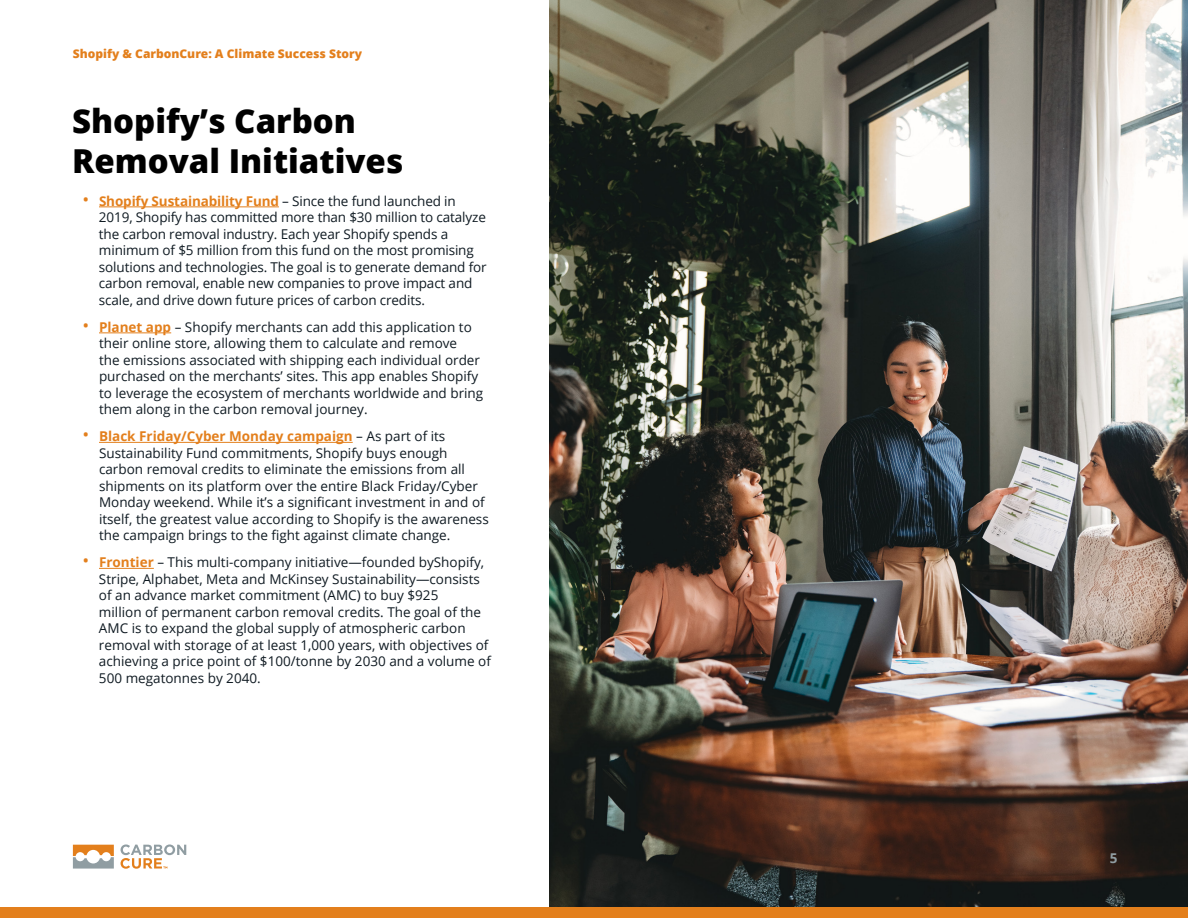
<style>
.page{position:relative;width:1188px;height:918px;background:#fff}
.page>*{position:absolute;margin:0;border:0;box-sizing:border-box;transform-origin:0 0}
.t1{font:800 33px/39.6px "Open Sans";color:#000}
.t2{font:13.5px/16.5px "Open Sans";color:#0f1a22}
.t3{font:700 13.5px "Open Sans";color:#909da2}
.t4{font:800 12px "Open Sans";color:#e37f1c}
.s1{font-size:18px;color:#e37f1c}
.s2{font-weight:700;color:#e37f1c}
</style>
<div class="page">
<img style="left:549px;top:0;width:639px;height:907px">
<svg style="left:73px;top:845px;width:41px;height:24px"></svg>
<svg style="left:121px;top:844px;width:65px;height:25px"></svg>
<div style="left:0;top:907px;width:1188px;height:11px;background:#e37f1c"></div>
<hr style="left:99px;top:207px;width:180px;height:1px;background:#e37f1c">
<hr style="left:99px;top:333px;width:72px;height:1px;background:#e37f1c">
<hr style="left:99px;top:442px;width:254px;height:1px;background:#e37f1c">
<hr style="left:99px;top:568px;width:55px;height:1px;background:#e37f1c">
<p class="t4" style="left:73px;top:48px;width:291px">Shopify &amp; CarbonCure: A Climate Success Story</p>
<h1 class="t1" style="left:72px;top:105px;width:333px">Shopify’s Carbon<br>Removal Initiatives</h1>
<p class="t2" style="left:99px;top:194px;width:389px;text-indent:-16px"><span class="s1">•</span> <span class="s2">Shopify Sustainability Fund</span> – Since the fund launched in 2019, Shopify has committed more than $30 million to catalyze the carbon removal industry. Each year Shopify spends a minimum of $5 million from this fund on the most promising solutions and technologies. The goal is to generate demand for carbon removal, enable new companies to prove impact and scale, and drive down future prices of carbon credits.</p>
<p class="t2" style="left:99px;top:320px;width:386px;text-indent:-16px"><span class="s1">•</span> <span class="s2">Planet app</span> – Shopify merchants can add this application to their online store, allowing them to calculate and remove<br>the emissions associated with shipping each individual order purchased on the merchants’ sites. This app enables Shopify to leverage the ecosystem of merchants worldwide and bring them along in the carbon removal journey.</p>
<p class="t2" style="left:99px;top:428px;width:391px;text-indent:-16px"><span class="s1">•</span> <span class="s2">Black Friday/Cyber Monday campaign</span> – As part of its Sustainability Fund commitments, Shopify buys enough carbon removal credits to eliminate the emissions from all shipments on its platform over the entire Black Friday/Cyber Monday weekend. While it’s a signi昀椀cant investment in and of itself, the greatest value according to Shopify is the awareness the campaign brings to the 昀椀ght against climate change.</p>
<p class="t2" style="left:99px;top:556px;width:393px;text-indent:-16px"><span class="s1">•</span> <span class="s2">Frontier</span> – This multi-company initiative—founded byShopify, Stripe, Alphabet, Meta and McKinsey Sustainability—consists of an advance market commitment (AMC) to buy $925<br>million of permanent carbon removal credits. The goal of the AMC is to expand the global supply of atmospheric carbon removal with storage of at least 1,000 years, with objectives of achieving a price point of $100/tonne by 2030 and a volume of 500 megatonnes by 2040.</p>
<p class="t3" style="left:1110px;top:853px;width:9px">5</p>
</div>
